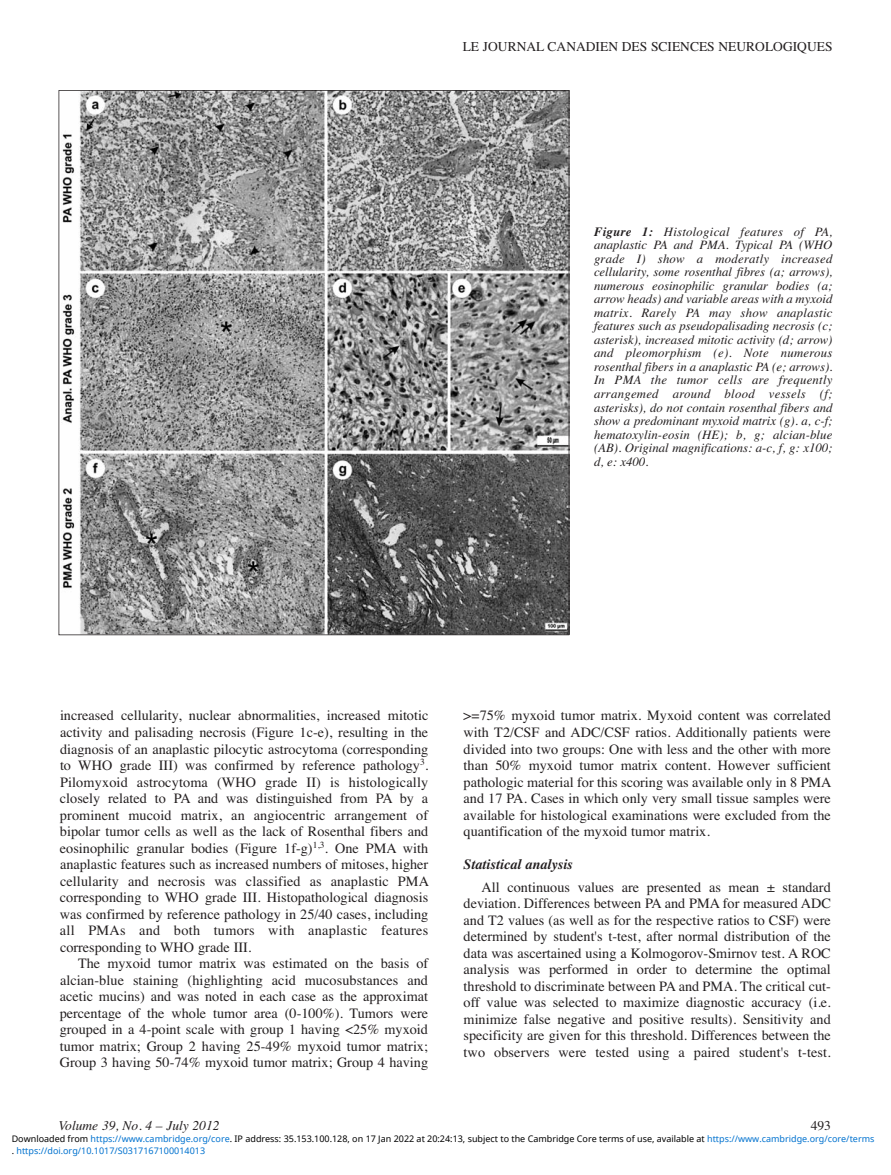
<style>
.page{position:relative;width:891px;height:1175px;background:#fff}
.page>*{position:absolute;margin:0;border:0;box-sizing:border-box;transform-origin:0 0}
.t1{font:14.25px/16.5px "Times";color:#231f20;text-align:justify}
.t2{font:italic 700 14.25px "Times";color:#231f20}
.t3{font:13.5px "Times";color:#231f20}
.t4{font:italic 13.5px "Times";color:#231f20}
.t5{font:italic 12.75px/13.5px "Times";color:#231f20;text-align:justify}
.t6{font:9px "Noto Sans";color:#000}
.t7{font:9px "Noto Sans";color:#0172cf}
.s1{font-weight:700}
.s2{color:#0172cf}
.s3{color:#000}
</style>
<div class="page">
<svg style="left:59px;top:90px;width:510px;height:545px;background:#8f8f8f"></svg>
<p class="t3" style="left:463px;top:38px;width:371px">LE JOURNAL CANADIEN DES SCIENCES NEUROLOGIQUES</p>
<p class="t5" style="left:594px;top:225px;width:240px"><span class="s1">Figure 1:</span> Histological features of PA, anaplastic PA and PMA. Typical PA (WHO grade I) show a moderatly increased cellularity, some rosenthal fibres (a; arrows), numerous eosinophilic granular bodies (a; arrow heads) and variable areas with a myxoid matrix. Rarely PA may show anaplastic features such as pseudopalisading necrosis (c; asterisk), increased mitotic activity (d; arrow) and pleomorphism (e). Note numerous rosenthal fibers in a anaplastic PA (e; arrows).<br>In PMA the tumor cells are frequently arrangemed around blood vessels (f; asterisks), do not contain rosenthal fibers and show a predominant myxoid matrix (g). a, c-f; hematoxylin-eosin (HE); b, g; alcian-blue (AB). Original magnifications: a-c, f, g: x100; d, e: x400.</p>
<p class="t1" style="left:60px;top:707px;width:371px">increased cellularity, nuclear abnormalities, increased mitotic activity and palisading necrosis (Figure 1c-e), resulting in the diagnosis of an anaplastic pilocytic astrocytoma (corresponding to WHO grade III) was confirmed by reference pathology<sup>3</sup>.<br>Pilomyxoid astrocytoma (WHO grade II) is histologically closely related to PA and was distinguished from PA by a prominent mucoid matrix, an angiocentric arrangement of bipolar tumor cells as well as the lack of Rosenthal fibers and eosinophilic granular bodies (Figure 1f-g)<sup>1,3</sup>. One PMA with anaplastic features such as increased numbers of mitoses, higher cellularity and necrosis was classified as anaplastic PMA corresponding to WHO grade III. Histopathological diagnosis was confirmed by reference pathology in 25/40 cases, including all PMAs and both tumors with anaplastic features corresponding to WHO grade III.</p>
<p class="t1" style="left:60px;top:955px;width:370px;text-indent:18px">The myxoid tumor matrix was estimated on the basis of alcian-blue staining (highlighting acid mucosubstances and acetic mucins) and was noted in each case as the approximat percentage of the whole tumor area (0-100%). Tumors were grouped in a 4-point scale with group 1 having &lt;25% myxoid tumor matrix; Group 2 having 25-49% myxoid tumor matrix; Group 3 having 50-74% myxoid tumor matrix; Group 4 having</p>
<p class="t1" style="left:464px;top:707px;width:369px">&gt;=75% myxoid tumor matrix. Myxoid content was correlated with T2/CSF and ADC/CSF ratios. Additionally patients were divided into two groups: One with less and the other with more than 50% myxoid tumor matrix content. However sufficient pathologic material for this scoring was available only in 8 PMA and 17 PA. Cases in which only very small tissue samples were available for histological examinations were excluded from the quantification of the myxoid tumor matrix.</p>
<p class="t2" style="left:464px;top:855px;width:111px">Statistical analysis</p>
<p class="t1" style="left:464px;top:878px;width:369px;text-indent:18px">All continuous values are presented as mean ± standard deviation. Differences between PA and PMA for measured ADC and T2 values (as well as for the respective ratios to CSF) were determined by student's t-test, after normal distribution of the data was ascertained using a Kolmogorov-Smirnov test. A ROC analysis was performed in order to determine the optimal threshold to discriminate between PA and PMA. The critical cut&shy;off value was selected to maximize diagnostic accuracy (i.e. minimize false negative and positive results). Sensitivity and specificity are given for this threshold. Differences between the two observers were tested using a paired student's t-test.</p>
<p class="t4" style="left:59px;top:1117px;width:163px">Volume 39, No. 4 – July 2012</p>
<p class="t3" style="left:811px;top:1117px;width:22px">493</p>
<p class="t6" style="left:12px;top:1132px;width:864px">Downloaded from <span class="s2">https://www.cambridge.org/core</span>. IP address: 35.153.100.128, on 17 Jan 2022 at 20:24:13, subject to the Cambridge Core terms of use, available at <span class="s2">https://www.cambridge.org/core/terms</span></p>
<p class="t7" style="left:12px;top:1143px;width:195px"><span class="s3">.</span> https://doi.org/10.1017/S0317167100014013</p>
</div>
